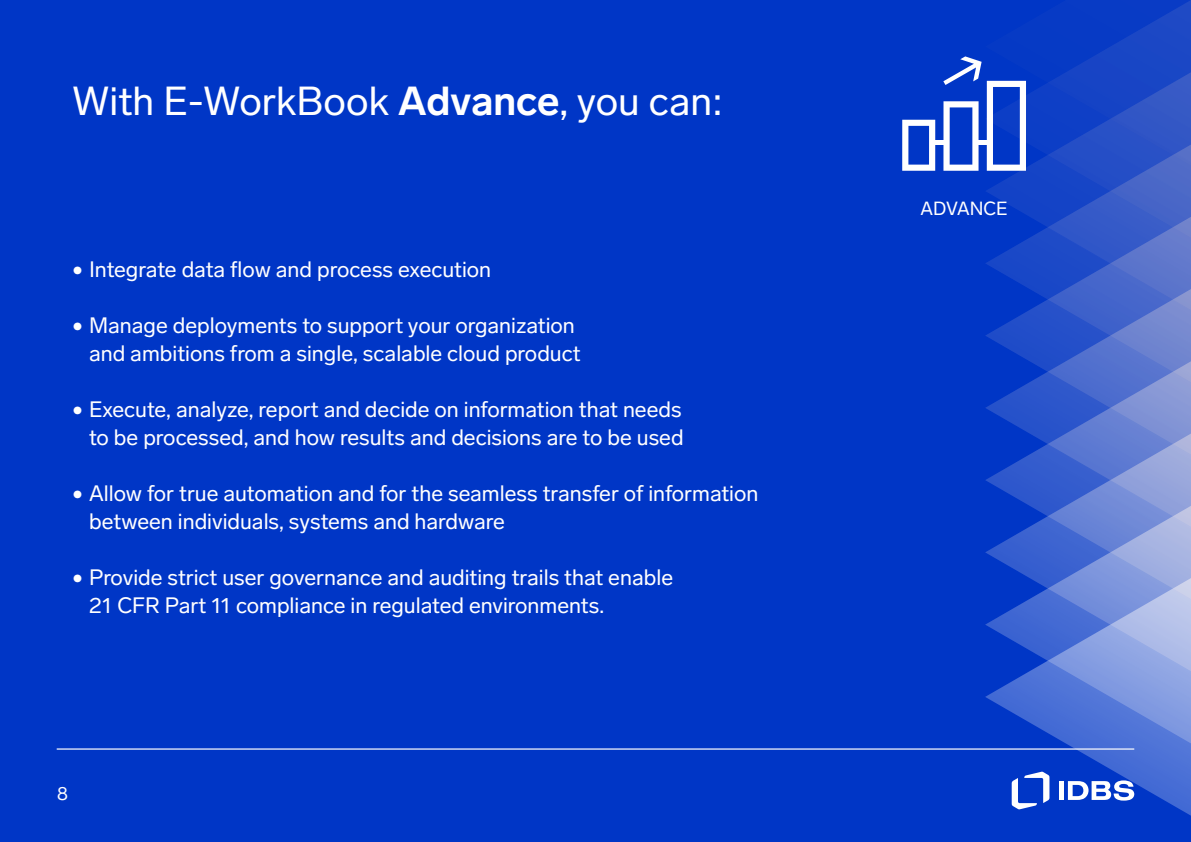
<style>
.page{position:relative;width:1191px;height:842px;background:#0036c6}
.page>*{position:absolute;margin:0;border:0;box-sizing:border-box;transform-origin:0 0}
.t1{font:40px "Lab Grotesque";color:#fff}
.t2{font:22px/28px "Lab Grotesque";color:#fff;text-align:right}
.t3{font:20px "Lab Grotesque Mono";color:#fff}
.t4{font:18.8px "Lab Grotesque";color:#fff}
.s1{font-weight:700}
</style>
<div class="page">
<svg style="left:1040px;top:733px;width:151px;height:72px"></svg>
<svg style="left:985px;top:661px;width:206px;height:72px"></svg>
<svg style="left:985px;top:588px;width:206px;height:73px"></svg>
<svg style="left:985px;top:516px;width:206px;height:72px"></svg>
<svg style="left:985px;top:444px;width:206px;height:72px"></svg>
<svg style="left:985px;top:372px;width:206px;height:72px"></svg>
<svg style="left:985px;top:0;width:206px;height:372px"></svg>
<svg style="left:902px;top:120px;width:33px;height:51px"></svg>
<svg style="left:943px;top:56px;width:83px;height:115px"></svg>
<hr style="left:932px;top:140px;width:14px;height:4px;background:#fff">
<hr style="left:975px;top:140px;width:15px;height:4px;background:#fff">
<svg style="left:1011px;top:772px;width:38px;height:37px"></svg>
<hr style="left:1059px;top:781px;width:4px;height:19px;background:#fff">
<svg style="left:1068px;top:780px;width:66px;height:21px"></svg>
<hr style="left:57px;top:748px;width:1077px;height:2px;background:#fff">
<h1 class="t1" style="left:72px;top:77px;width:652px">With E-WorkBook <span class="s1">Advance</span>, you can:</h1>
<p class="t2" style="left:72px;top:256px;width:421px">• Integrate data flow and process execution</p>
<p class="t2" style="left:72px;top:312px;width:510px">• Manage deployments to support your organization and ambitions from a single, scalable cloud product</p>
<p class="t2" style="left:72px;top:396px;width:613px">• Execute, analyze, report and decide on information that needs to be processed, and how results and decisions are to be used</p>
<p class="t2" style="left:89px;top:480px;width:671px;text-align:left;text-indent:-17px">• Allow for true automation and for the seamless transfer of information between individuals, systems and hardware</p>
<p class="t2" style="left:89px;top:564px;width:585px;text-align:left;text-indent:-17px">• Provide strict user governance and auditing trails that enable<br>21 CFR Part 11 compliance in regulated environments.</p>
<p class="t3" style="left:57px;top:780px;width:13px">8</p>
<p class="t4" style="left:920px;top:197px;width:89px">ADVANCE</p>
</div>
